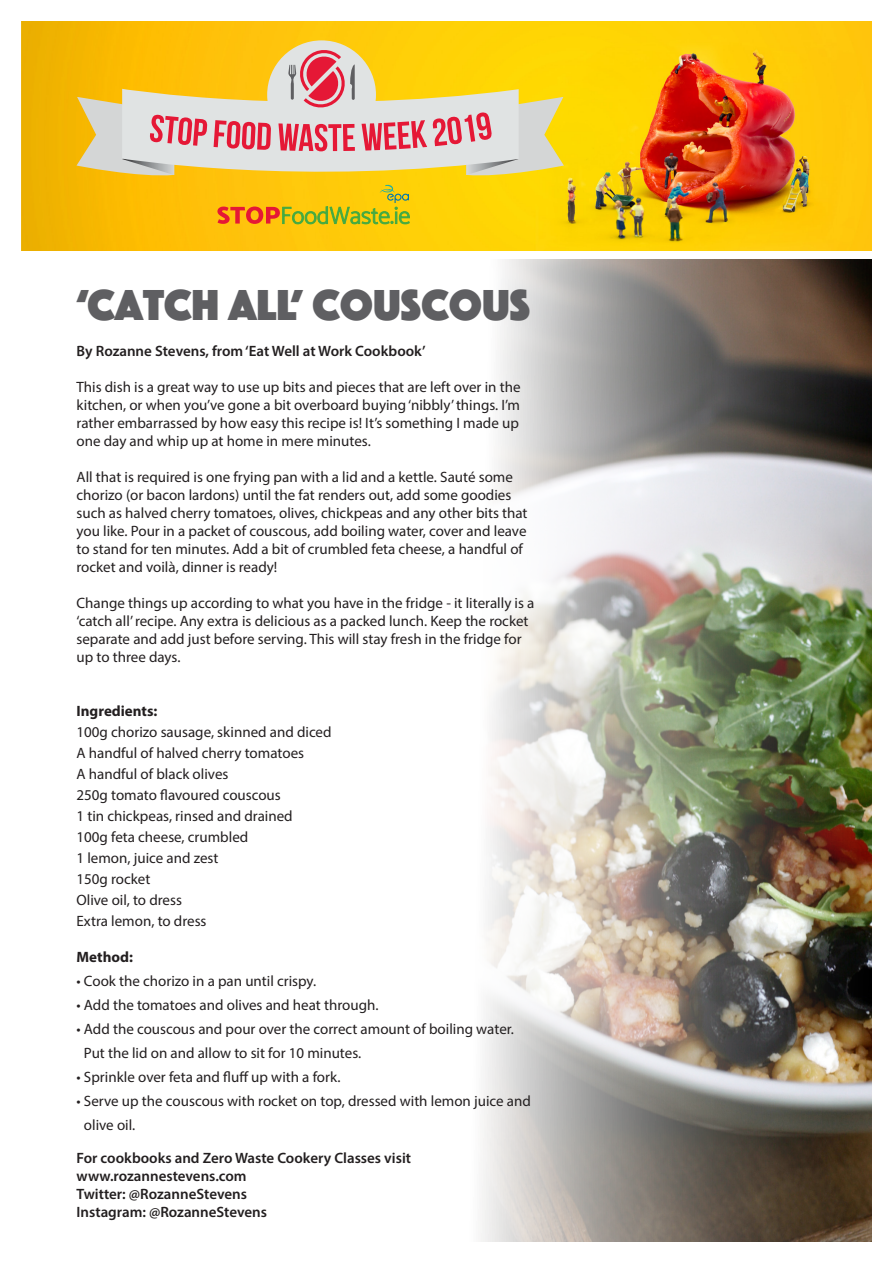
<style>
.page{position:relative;width:893px;height:1263px;background:#fff}
.page>*{position:absolute;margin:0;border:0;box-sizing:border-box;transform-origin:0 0}
.t1{font:45px "Phosphate Solid";color:#5f5f62}
.t2{font:15px/18px "Myriad Pro";color:#231f20}
.t3{font:600 15px "Myriad Pro";color:#231f20}
.t4{font:700 15px "Myriad Pro";color:#231f20}
</style>
<div class="page">
<img style="left:21px;top:21px;width:851px;height:229px">
<div style="left:267px;top:40px;width:109px;height:109px;background:#e0e3e3;border-radius:50%"></div>
<img style="left:481px;top:259px;width:391px;height:983px">
<svg style="left:77px;top:48px;width:487px;height:176px;background:#ecc35d"></svg>
<p class="t1" style="left:77px;top:273px;width:455px">‘CATCH ALL’ COUSCOUS</p>
<p class="t3" style="left:77px;top:342px;width:351px">By Rozanne Stevens, from ‘Eat Well at Work Cookbook’</p>
<p class="t2" style="left:77px;top:378px;width:445px;text-align:justify">This dish is a great way to use up bits and pieces that are left over in the kitchen, or when you’ve gone a bit overboard buying ‘nibbly’ things. I’m rather embarrassed by how easy this recipe is! It’s something I made up</p>
<p class="t2" style="left:77px;top:432px;width:296px">one day and whip up at home in mere minutes.</p>
<p class="t2" style="left:77px;top:468px;width:452px">All that is required is one frying pan with a lid and a kettle. Sauté some chorizo (or bacon lardons) until the fat renders out, add some goodies such as halved cherry tomatoes, olives, chickpeas and any other bits that you like. Pour in a packet of couscous, add boiling water, cover and leave to stand for ten minutes. Add a bit of crumbled feta cheese, a handful of rocket and voilà, dinner is ready!</p>
<p class="t2" style="left:77px;top:594px;width:459px">Change things up according to what you have in the fridge - it literally is a ‘catch all’ recipe. Any extra is delicious as a packed lunch. Keep the rocket separate and add just before serving. This will stay fresh in the fridge for up to three days.</p>
<p class="t4" style="left:77px;top:701px;width:82px">Ingredients:</p>
<p class="t2" style="left:77px;top:723px;width:257px">100g chorizo sausage, skinned and diced</p>
<p class="t2" style="left:77px;top:744px;width:229px">A handful of halved cherry tomatoes</p>
<p class="t2" style="left:77px;top:765px;width:153px">A handful of black olives</p>
<p class="t2" style="left:77px;top:786px;width:206px">250g tomato flavoured couscous</p>
<p class="t2" style="left:77px;top:807px;width:218px">1 tin chickpeas, rinsed and drained</p>
<p class="t2" style="left:77px;top:828px;width:173px">100g feta cheese, crumbled</p>
<p class="t2" style="left:77px;top:849px;width:143px">1 lemon, juice and zest</p>
<p class="t2" style="left:77px;top:870px;width:75px">150g rocket</p>
<p class="t2" style="left:77px;top:891px;width:107px">Olive oil, to dress</p>
<p class="t2" style="left:77px;top:912px;width:132px">Extra lemon, to dress</p>
<p class="t4" style="left:77px;top:947px;width:58px">Method:</p>
<p class="t2" style="left:77px;top:972px;width:241px">• Cook the chorizo in a pan until crispy.</p>
<p class="t2" style="left:77px;top:996px;width:303px">• Add the tomatoes and olives and heat through.</p>
<p class="t2" style="left:84px;top:1017px;width:432px;line-height:24px;text-indent:-7px">• Add the couscous and pour over the correct amount of boiling water.<br>Put the lid on and allow to sit for 10 minutes.</p>
<p class="t2" style="left:77px;top:1068px;width:265px">• Sprinkle over feta and fluff up with a fork.</p>
<p class="t2" style="left:84px;top:1089px;width:448px;line-height:24px;text-indent:-7px">• Serve up the couscous with rocket on top, dressed with lemon juice and olive oil.</p>
<p class="t3" style="left:77px;top:1149px;width:336px">For cookbooks and Zero Waste Cookery Classes visit</p>
<p class="t3" style="left:77px;top:1167px;width:172px">www.rozannestevens.com</p>
<p class="t3" style="left:77px;top:1185px;width:172px">Twitter: @RozanneStevens</p>
<p class="t3" style="left:77px;top:1203px;width:192px">Instagram: @RozanneStevens</p>
</div>
